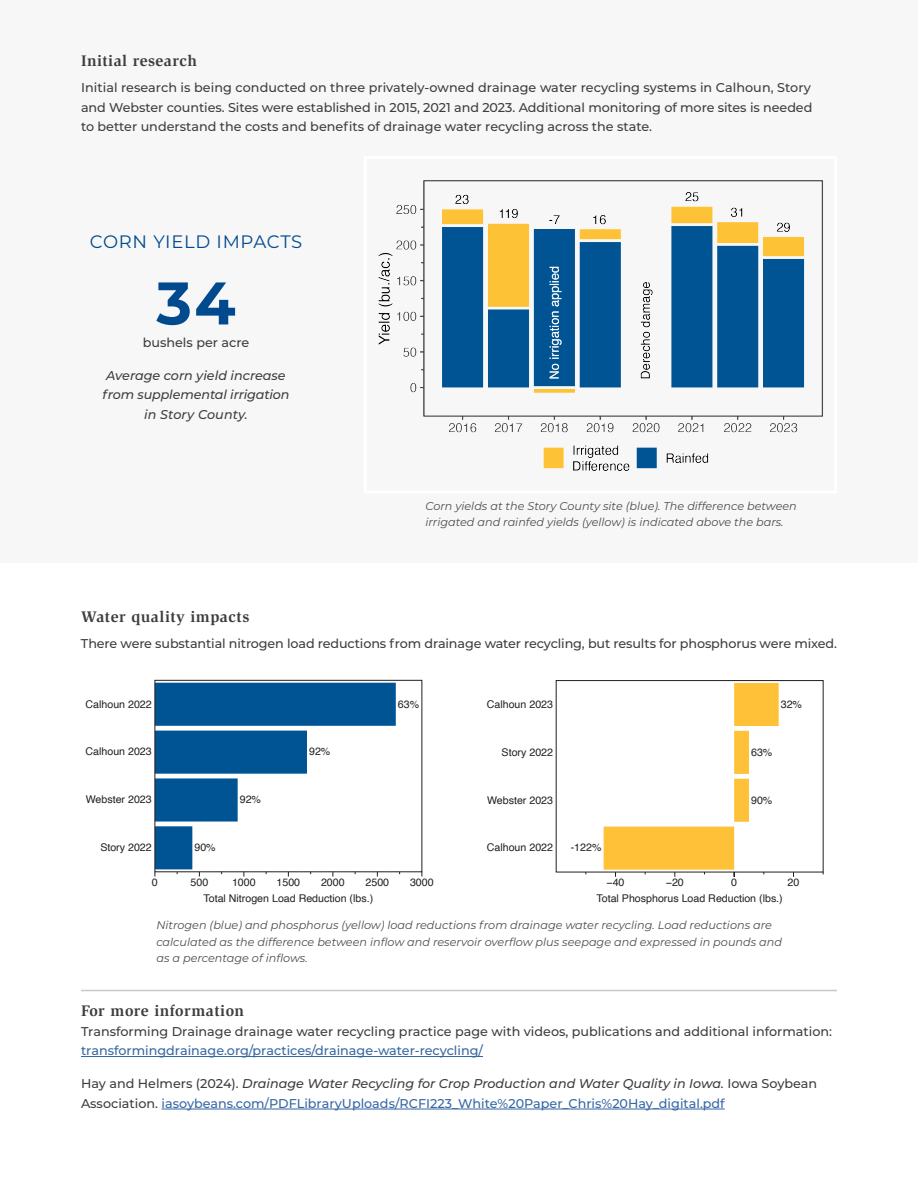
<style>
.page{position:relative;width:918px;height:1188px;background:#fff}
.page>*{position:absolute;margin:0;border:0;box-sizing:border-box;transform-origin:0 0}
.t1{font:700 60px "Montserrat";color:#004a8d}
.t2{font:18px "Montserrat";letter-spacing:.04em;color:#004a8d}
.t3{font:700 15.75px "Slimbach Std";letter-spacing:.03em;color:#3e3e3f}
.t4{font:500 12.75px/19.5px "Montserrat";color:#3e3e3f;text-align:justify}
.t5{font:500 12.75px/19.5px "Montserrat";color:#3667a4}
.t6{font:italic 500 12.75px/19.5px "Montserrat";letter-spacing:-.01em;color:#3e3e3f;text-align:center}
.t7{font:italic 11.25px/16.5px "Montserrat";color:#4b4c4d}
.t8{font:10.65px "Helvetica";color:#231f20}
.s1{color:#3e3e3f}
.s2{font-style:italic;color:#3e3e3f}
</style>
<div class="page">
<div style="left:0;top:0;width:918px;height:563px;background:#f7f7f8"></div>
<hr style="left:81px;top:1056px;width:402px;height:1px;background:#3667a4">
<hr style="left:162px;top:1109px;width:563px;height:1px;background:#3667a4">
<hr style="left:81px;top:990px;width:756px;height:1px;background:#c7c8ca">
<svg style="left:157px;top:683px;width:239px;height:186px"></svg>
<div style="left:155px;top:680px;width:267px;height:192px;border:1px solid #231f20"></div>
<svg style="left:604px;top:683px;width:175px;height:194px"></svg>
<img style="left:378px;top:180px;width:445px;height:253px">
<img style="left:543px;top:445px;width:166px;height:26px">
<p class="t3" style="left:81px;top:51px;width:118px">Initial research</p>
<p class="t4" style="left:81px;top:77px;width:733px">Initial research is being conducted on three privately-owned drainage water recycling systems in Calhoun, Story and Webster counties. Sites were established in 2015, 2021 and 2023. Additional monitoring of more sites is needed to better understand the costs and benefits of drainage water recycling across the state.</p>
<h2 class="t2" style="left:90px;top:229px;width:214px">CORN YIELD IMPACTS</h2>
<h1 class="t1" style="left:156px;top:260px;width:81px">34</h1>
<p class="t4" style="left:143px;top:332px;width:108px">bushels per acre</p>
<p class="t6" style="left:102px;top:365px;width:189px">Average corn yield increase from supplemental irrigation in Story County.</p>
<p class="t7" style="left:426px;top:497px;width:373px">Corn yields at the Story County site (blue). The difference between irrigated and rainfed yields (yellow) is indicated above the bars.</p>
<p class="t3" style="left:81px;top:607px;width:170px">Water quality impacts</p>
<p class="t4" style="left:81px;top:633px;width:757px">There were substantial nitrogen load reductions from drainage water recycling, but results for phosphorus were mixed.</p>
<p class="t8" style="left:86px;top:696px;width:68px">Calhoun 2022</p>
<p class="t8" style="left:398px;top:696px;width:23px">63%</p>
<p class="t8" style="left:487px;top:696px;width:68px">Calhoun 2023</p>
<p class="t8" style="left:781px;top:696px;width:23px">32%</p>
<p class="t8" style="left:86px;top:743px;width:68px">Calhoun 2023</p>
<p class="t8" style="left:309px;top:743px;width:23px">92%</p>
<p class="t8" style="left:502px;top:744px;width:53px">Story 2022</p>
<p class="t8" style="left:751px;top:744px;width:23px">63%</p>
<p class="t8" style="left:86px;top:791px;width:68px">Webster 2023</p>
<p class="t8" style="left:240px;top:791px;width:23px">92%</p>
<p class="t8" style="left:487px;top:792px;width:68px">Webster 2023</p>
<p class="t8" style="left:751px;top:792px;width:23px">90%</p>
<p class="t8" style="left:100px;top:839px;width:53px">Story 2022</p>
<p class="t8" style="left:194px;top:839px;width:23px">90%</p>
<p class="t8" style="left:487px;top:839px;width:68px">Calhoun 2022</p>
<p class="t8" style="left:571px;top:839px;width:32px">-122%</p>
<p class="t8" style="left:152px;top:874px;width:7px">0</p>
<p class="t8" style="left:191px;top:874px;width:19px">500</p>
<p class="t8" style="left:232px;top:874px;width:25px">1000</p>
<p class="t8" style="left:277px;top:874px;width:25px">1500</p>
<p class="t8" style="left:321px;top:874px;width:25px">2000</p>
<p class="t8" style="left:366px;top:874px;width:25px">2500</p>
<p class="t8" style="left:410px;top:874px;width:25px">3000</p>
<p class="t8" style="left:607px;top:874px;width:20px">−40</p>
<p class="t8" style="left:666px;top:874px;width:20px">−20</p>
<p class="t8" style="left:731px;top:874px;width:7px">0</p>
<p class="t8" style="left:788px;top:874px;width:13px">20</p>
<p class="t8" style="left:203px;top:890px;width:171px">Total Nitrogen Load Reduction (lbs.)</p>
<p class="t8" style="left:597px;top:890px;width:188px">Total Phosphorus Load Reduction (lbs.)</p>
<p class="t7" style="left:156px;top:916px;width:627px">Nitrogen (blue) and phosphorus (yellow) load reductions from drainage water recycling. Load reductions are calculated as the difference between inflow and reservoir overflow plus seepage and expressed in pounds and as a percentage of inflows.</p>
<p class="t3" style="left:81px;top:1002px;width:165px">For more information</p>
<p class="t4" style="left:81px;top:1021px;width:753px">Transforming Drainage drainage water recycling practice page with videos, publications and additional information:</p>
<p class="t5" style="left:81px;top:1040px;width:404px">transformingdrainage.org/practices/drainage-water-recycling/</p>
<p class="t5" style="left:81px;top:1073px;width:738px"><span class="s1">Hay and Helmers (2024).</span> <span class="s2">Drainage Water Recycling for Crop Production and Water Quality in Iowa.</span> <span class="s1">Iowa Soybean<br>Association.</span> iasoybeans.com/PDFLibraryUploads/RCFI223_White%20Paper_Chris%20Hay_digital.pdf</p>
</div>
